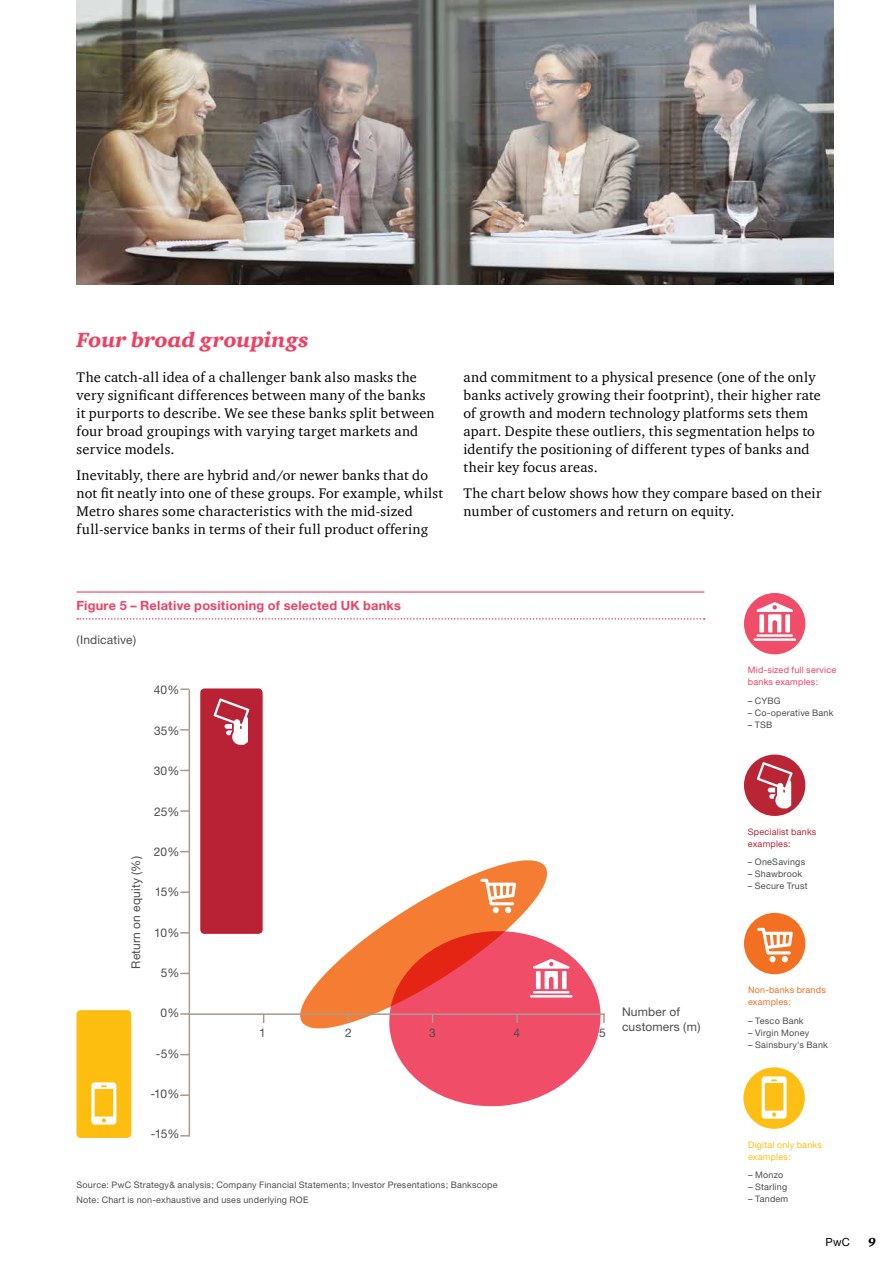
<style>
.page{position:relative;width:893px;height:1263px;background:#fff}
.page>*{position:absolute;margin:0;border:0;box-sizing:border-box;transform-origin:0 0}
.t1{font:italic 900 21px "ITC Charter Com";letter-spacing:.005em;color:#ef4062}
.t2{font:14.25px/18px "ITC Charter Com";letter-spacing:.02em;color:#000}
.t3{font:700 12.75px "Helvetica Neue";letter-spacing:.02em;color:#ef4062}
.t4{font:12px/15px "Helvetica Neue";letter-spacing:.015em;color:#4d4d4f}
.t5{font:italic 900 12px "ITC Charter Com";color:#000}
.t6{font:11.25px "Helvetica Neue";color:#000}
.t7{font:9px/15px "Helvetica Neue";letter-spacing:.02em;color:#4d4d4f}
.t8{font:9px/12px "Helvetica Neue";letter-spacing:.02em;color:#ef4062}
.t9{font:9px/12px "Helvetica Neue";letter-spacing:.02em;color:#febe10}
.t10{font:9px/12px "Helvetica Neue";letter-spacing:.02em;color:#b82234}
.t11{font:9px/12px "Helvetica Neue";letter-spacing:.025em;color:#f36e21}
</style>
<div class="page">
<hr style="left:76px;top:591px;width:628px;height:2px;background:#ef4062">
<svg style="left:77px;top:618px;width:628px;height:2px"></svg>
<div style="left:744px;top:593px;width:61px;height:61px;background:#ef4d68;border-radius:50%"></div>
<div style="left:743px;top:1067px;width:62px;height:62px;background:#febf14;border-radius:50%"></div>
<div style="left:744px;top:913px;width:61px;height:61px;background:#f36f22;border-radius:50%"></div>
<div style="left:744px;top:754px;width:61px;height:62px;background:#b92535;border-radius:50%"></div>
<svg style="left:300px;top:860px;width:248px;height:169px"></svg>
<div style="left:76px;top:1010px;width:55px;height:128px;background:#febe10;border-radius:4px"></div>
<hr style="left:189px;top:690px;width:1px;height:446px;background:#a89b91">
<hr style="left:188px;top:1013px;width:417px;height:2px;background:#a89b91">
<svg style="left:181px;top:1094px;width:8px;height:2px"></svg>
<svg style="left:181px;top:1013px;width:8px;height:2px"></svg>
<svg style="left:347px;top:1015px;width:2px;height:7px"></svg>
<svg style="left:181px;top:891px;width:8px;height:2px"></svg>
<svg style="left:181px;top:810px;width:8px;height:2px"></svg>
<svg style="left:181px;top:688px;width:8px;height:2px"></svg>
<div style="left:200px;top:688px;width:63px;height:246px;background:#b82234;border-radius:4px"></div>
<svg style="left:753px;top:602px;width:43px;height:39px"></svg>
<svg style="left:385px;top:927px;width:220px;height:180px"></svg>
<svg style="left:757px;top:928px;width:36px;height:34px"></svg>
<svg style="left:480px;top:879px;width:36px;height:34px"></svg>
<svg style="left:762px;top:1076px;width:25px;height:43px"></svg>
<svg style="left:91px;top:1082px;width:25px;height:42px"></svg>
<svg style="left:757px;top:762px;width:35px;height:46px"></svg>
<svg style="left:214px;top:698px;width:35px;height:47px"></svg>
<img style="left:77px;top:0;width:756px;height:285px">
<h1 class="t1" style="left:77px;top:327px;width:233px">Four broad groupings</h1>
<p class="t2" style="left:77px;top:368px;width:360px">The catch-all idea of a challenger bank also masks the very significant differences between many of the banks it purports to describe. We see these banks split between four broad groupings with varying target markets and service models.</p>
<p class="t2" style="left:77px;top:466px;width:368px">Inevitably, there are hybrid and/or newer banks that do not fit neatly into one of these groups. For example, whilst Metro shares some characteristics with the mid-sized full-service banks in terms of their full product offering</p>
<p class="t2" style="left:464px;top:368px;width:359px">and commitment to a physical presence (one of the only banks actively growing their footprint), their higher rate of growth and modern technology platforms sets them apart. Despite these outliers, this segmentation helps to identify the positioning of different types of banks and their key focus areas.</p>
<p class="t2" style="left:464px;top:484px;width:359px">The chart below shows how they compare based on their number of customers and return on equity.</p>
<p class="t3" style="left:76px;top:597px;width:326px">Figure 5 – Relative positioning of selected UK banks</p>
<p class="t4" style="left:76px;top:632px;width:61px">(Indicative)</p>
<p class="t4" style="left:154px;top:682px;width:27px">40%</p>
<p class="t4" style="left:154px;top:723px;width:27px">35%</p>
<p class="t4" style="left:154px;top:763px;width:27px">30%</p>
<p class="t4" style="left:154px;top:803px;width:27px">25%</p>
<p class="t4" style="left:128px;top:969px;width:114px;rotate:-90deg">Return on equity (%)</p>
<p class="t4" style="left:154px;top:844px;width:27px">20%</p>
<p class="t4" style="left:155px;top:884px;width:26px">15%</p>
<p class="t4" style="left:154px;top:924px;width:27px">10%</p>
<p class="t4" style="left:161px;top:965px;width:20px">5%</p>
<p class="t8" style="left:748px;top:664px;width:90px">Mid-sized full service banks examples:</p>
<p class="t7" style="left:748px;top:693px;width:34px">– CYBG</p>
<p class="t7" style="left:748px;top:705px;width:87px">– Co-operative Bank</p>
<p class="t7" style="left:748px;top:717px;width:26px">– TSB</p>
<p class="t10" style="left:748px;top:825px;width:70px">Specialist banks examples:</p>
<p class="t7" style="left:748px;top:854px;width:59px">– OneSavings</p>
<p class="t7" style="left:748px;top:866px;width:56px">– Shawbrook</p>
<p class="t7" style="left:748px;top:878px;width:61px">– Secure Trust</p>
<p class="t4" style="left:161px;top:1005px;width:20px">0%</p>
<p class="t4" style="left:156px;top:1046px;width:25px">-5%</p>
<p class="t4" style="left:150px;top:1086px;width:31px">-10%</p>
<p class="t4" style="left:151px;top:1126px;width:30px">-15%</p>
<p class="t4" style="left:259px;top:1025px;width:8px">1</p>
<p class="t4" style="left:345px;top:1025px;width:8px">2</p>
<p class="t4" style="left:429px;top:1025px;width:8px">3</p>
<p class="t4" style="left:513px;top:1025px;width:8px">4</p>
<p class="t4" style="left:599px;top:1025px;width:8px">5</p>
<p class="t4" style="left:622px;top:1004px;width:80px">Number of customers (m)</p>
<p class="t7" style="left:77px;top:1177px;width:423px">Source: PwC Strategy&amp; analysis; Company Financial Statements; Investor Presentations; Bankscope<br>Note: Chart is non-exhaustive and uses underlying ROE</p>
<p class="t11" style="left:748px;top:984px;width:79px">Non-banks brands examples:</p>
<p class="t7" style="left:748px;top:1013px;width:57px">– Tesco Bank</p>
<p class="t7" style="left:748px;top:1025px;width:63px">– Virgin Money</p>
<p class="t7" style="left:748px;top:1037px;width:81px">– Sainsbury's Bank</p>
<p class="t9" style="left:748px;top:1138px;width:75px">Digital only banks examples:</p>
<p class="t7" style="left:748px;top:1167px;width:37px">– Monzo</p>
<p class="t7" style="left:748px;top:1179px;width:41px">– Starling</p>
<p class="t7" style="left:748px;top:1191px;width:42px">– Tandem</p>
<p class="t6" style="left:825px;top:1235px;width:26px">PwC</p>
<p class="t5" style="left:868px;top:1234px;width:9px">9</p>
</div>
